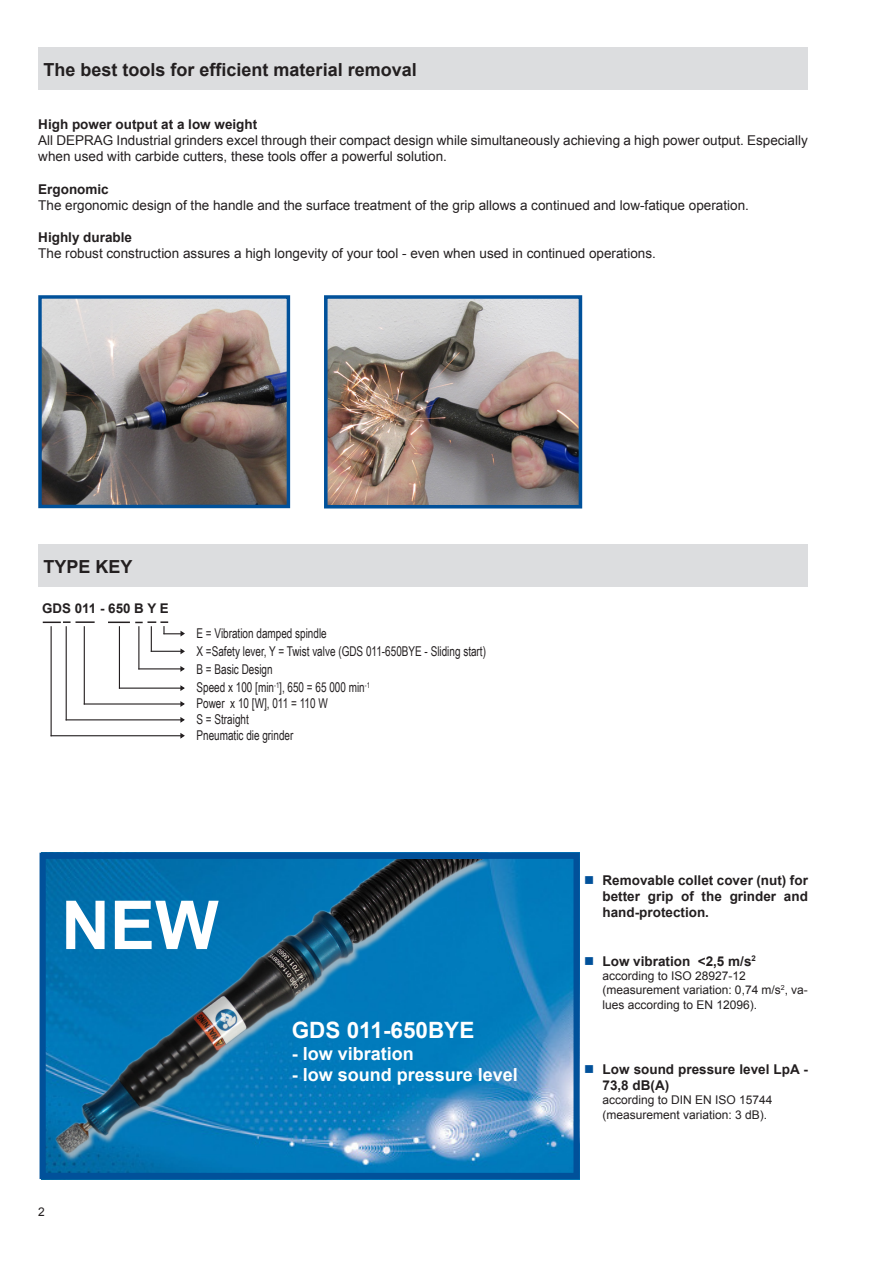
<style>
.page{position:relative;width:893px;height:1263px;background:#fff}
.page>*{position:absolute;margin:0;border:0;box-sizing:border-box;transform-origin:0 0}
.t1{font:700 67.5px "Arial";color:#fff}
.t2{font:700 22.5px "Arial";color:#fff}
.t3{font:700 18px "Arial";color:#231f20}
.t4{font:700 18px "Arial";color:#fff}
.t5{font:13.5px/16.2px "Arial";color:#231f20}
.t6{font:700 13.5px/16.2px "Arial";color:#231f20;text-align:justify}
.t7{font:13.5px "Arial Narrow";color:#231f20;scale:.9 1}
.Normal_9_Pkt_hf{font:13.5px "Wingdings";color:#01519a}
.t8{font:700 13.35px "Arial";color:#231f20}
.t9{font:12px/14.4px "Arial";color:#231f20}
</style>
<div class="page">
<img style="left:42px;top:299px;width:244px;height:205px">
<div style="left:38px;top:295px;width:252px;height:213px;border:3px solid #01519a"></div>
<img style="left:329px;top:300px;width:248px;height:203px">
<div style="left:324px;top:295px;width:258px;height:213px;border:4px solid #01519a"></div>
<div style="left:38px;top:47px;width:770px;height:42px;background:#dcdddf"></div>
<div style="left:38px;top:544px;width:770px;height:43px;background:#dcdddf"></div>
<hr style="left:51px;top:626px;width:1px;height:110px;background:#231f20">
<hr style="left:119px;top:626px;width:1px;height:63px;background:#231f20">
<hr style="left:75px;top:621px;width:20px;height:2px;background:#231f20">
<hr style="left:84px;top:626px;width:1px;height:78px;background:#231f20">
<hr style="left:108px;top:621px;width:22px;height:2px;background:#231f20">
<hr style="left:138px;top:626px;width:1px;height:43px;background:#231f20">
<svg style="left:43px;top:621px;width:28px;height:2px"></svg>
<hr style="left:66px;top:626px;width:1px;height:94px;background:#231f20">
<hr style="left:138px;top:668px;width:43px;height:1px;background:#231f20">
<hr style="left:119px;top:687px;width:62px;height:2px;background:#231f20">
<hr style="left:84px;top:703px;width:97px;height:1px;background:#231f20">
<hr style="left:66px;top:719px;width:115px;height:1px;background:#231f20">
<svg style="left:179px;top:666px;width:6px;height:6px"></svg>
<svg style="left:179px;top:685px;width:6px;height:6px"></svg>
<svg style="left:179px;top:701px;width:6px;height:6px"></svg>
<svg style="left:179px;top:717px;width:6px;height:6px"></svg>
<svg style="left:179px;top:733px;width:6px;height:6px"></svg>
<svg style="left:135px;top:621px;width:50px;height:35px"></svg>
<hr style="left:51px;top:735px;width:130px;height:1px;background:#231f20">
<img style="left:531px;top:860px;width:42px;height:312px">
<div style="left:40px;top:853px;width:540px;height:326px;border:6px solid #01519a"></div>
<img style="left:41px;top:859px;width:490px;height:320px">
<p class="t3" style="left:44px;top:57px;width:375px">The best tools for efficient material removal</p>
<p class="t6" style="left:38px;top:116px;width:221px">High power output at a low weight</p>
<p class="t5" style="left:38px;top:132px;width:771px">All DEPRAG Industrial grinders excel through their compact design while simultaneously achieving a high power output. Especially when used with carbide cutters, these tools offer a powerful solution.</p>
<p class="t6" style="left:38px;top:181px;width:72px">Ergonomic</p>
<p class="t5" style="left:38px;top:197px;width:712px">The ergonomic design of the handle and the surface treatment of the grip allows a continued and low-fatique operation.</p>
<p class="t6" style="left:38px;top:230px;width:95px">Highly durable</p>
<p class="t5" style="left:38px;top:246px;width:619px">The robust construction assures a high longevity of your tool - even when used in continued operations.</p>
<p class="t3" style="left:44px;top:555px;width:91px">TYPE KEY</p>
<p class="t8" style="left:42px;top:599px;width:128px">GDS 011 - 650 B Y E</p>
<p class="t7" style="left:197px;top:623px;width:146px">E = Vibration damped spindle</p>
<p class="t7" style="left:197px;top:641px;width:323px">X =Safety lever, Y = Twist valve (GDS 011-650BYE - Sliding start)</p>
<p class="t7" style="left:197px;top:659px;width:86px">B = Basic Design</p>
<p class="t7" style="left:197px;top:677px;width:194px">Speed x 100 [min<sup>-1</sup>], 650 = 65 000 min<sup>-1</sup></p>
<p class="t7" style="left:197px;top:693px;width:147px">Power x 10 [W], 011 = 110 W</p>
<p class="t7" style="left:197px;top:709px;width:60px">S = Straight</p>
<p class="t7" style="left:197px;top:725px;width:109px">Pneumatic die grinder</p>
<p class="t1" style="left:61px;top:880px;width:159px">NEW</p>
<p class="t9" style="left:38px;top:1205px;width:8px">2</p>
<p class="t2" style="left:292px;top:1015px;width:184px">GDS 011-650BYE</p>
<p class="t4" style="left:292px;top:1041px;width:124px">- low vibration</p>
<p class="t4" style="left:292px;top:1063px;width:228px">- low sound pressure level</p>
<p class="Normal_9_Pkt_hf" style="left:584px;top:873px;width:12px">■</p>
<p class="Normal_9_Pkt_hf" style="left:584px;top:954px;width:12px">■</p>
<p class="t6" style="left:603px;top:872px;width:207px">Removable collet cover (nut) for better grip of the grinder and hand-protection.</p>
<p class="t6" style="left:603px;top:953px;width:155px">Low vibration &lt;2,5 m/s<sup>2</sup></p>
<p class="t9" style="left:603px;top:969px;width:145px">according to ISO 28927-12</p>
<p class="t9" style="left:603px;top:983px;width:207px">(measurement variation: 0,74 m/s<sup>2</sup>, va&shy;lues according to EN 12096).</p>
<p class="Normal_9_Pkt_hf" style="left:584px;top:1062px;width:12px">■</p>
<p class="t6" style="left:603px;top:1061px;width:207px">Low sound pressure level LpA -<br>73,8 dB(A)</p>
<p class="t9" style="left:603px;top:1093px;width:172px">according to DIN EN ISO 15744</p>
<p class="t9" style="left:603px;top:1107px;width:166px">(measurement variation: 3 dB).</p>
</div>
